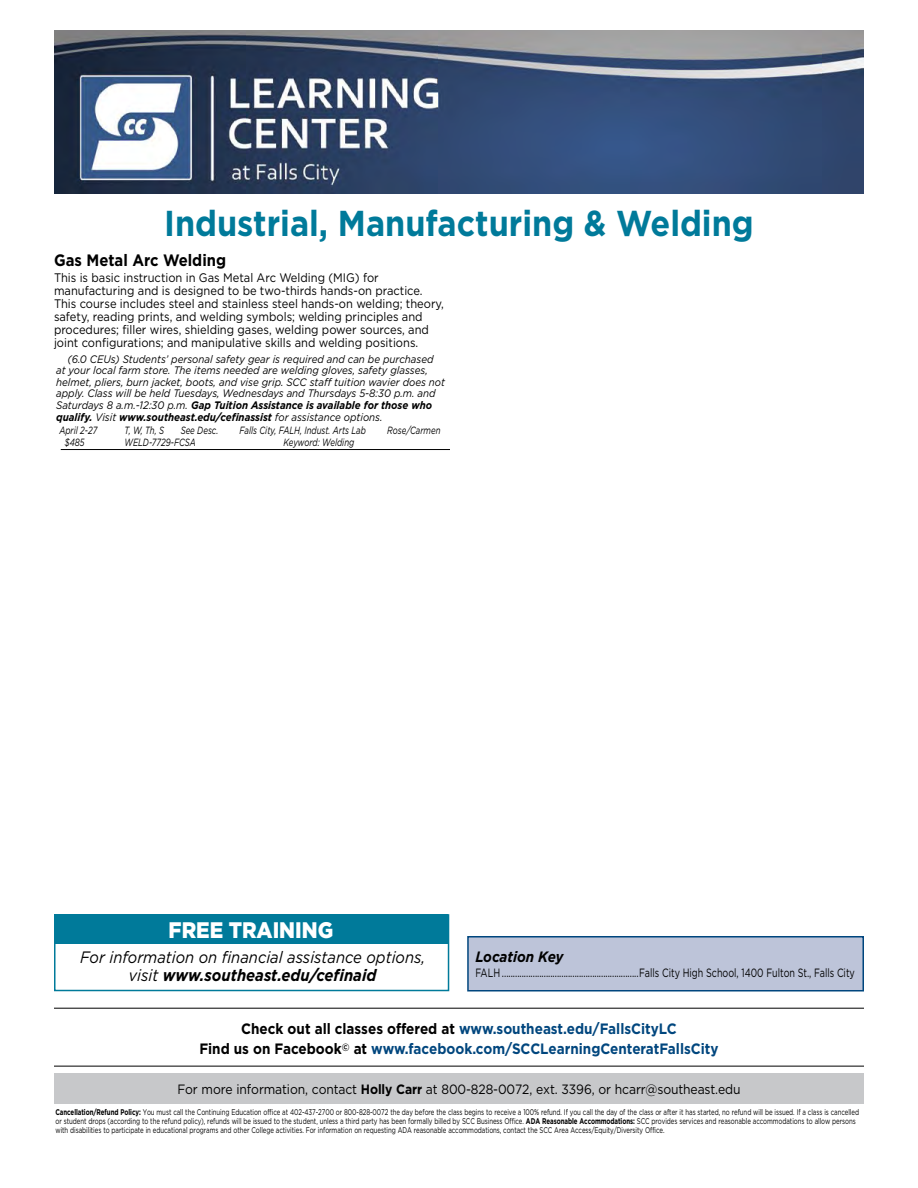
<style>
.page{position:relative;width:918px;height:1188px;background:#fff}
.page>*{position:absolute;margin:0;border:0;box-sizing:border-box;transform-origin:0 0}
.t1{font:700 36px "Gotham";color:#007a9a;scale:.9 1}
.t2{font:900 22.5px "Gotham";color:#fff;scale:.9 1}
.t3{font:italic 16.5px/18px "Gotham";color:#000;text-align:center;scale:.9 1}
.t4{font:700 16.5px "Gotham";color:#000;scale:.9 1}
.t5{font:700 15px/20.1px "Gotham";color:#00467e;text-align:center;scale:.9 1}
.t6{font:italic 700 15px "Gotham";color:#000;scale:.9 1}
.t7{font:13.5px "Gotham";letter-spacing:-.01em;color:#000;scale:.9 1}
.t8{font:12.3px/13.2px "Gotham";color:#000;scale:.9 1}
.t9{font:12px "Gotham";color:#000;scale:.75 1}
.t10{font:italic 10.8px/11.7px "Gotham";color:#000;scale:.9 1}
.t11{font:italic 10.5px "Gotham";color:#000;scale:.75 1}
.t12{font:8.25px/9px "Gotham";letter-spacing:-.01em;color:#000;scale:.74 1}
.s1{font-weight:700}
.s2{color:#000}
</style>
<div class="page">
<img style="left:54px;top:30px;width:810px;height:163px">
<hr style="left:61px;top:449px;width:389px;height:1px;background:#000">
<div style="left:468px;top:937px;width:395px;height:54px;background:#bdc4d9"></div>
<div style="left:467px;top:936px;width:397px;height:56px;border:2px solid #00467e"></div>
<hr style="left:54px;top:1008px;width:810px;height:1px;background:#000">
<hr style="left:54px;top:1066px;width:810px;height:1px;background:#000">
<div style="left:54px;top:1074px;width:810px;height:30px;background:#c7c8ca"></div>
<svg style="left:54px;top:914px;width:396px;height:78px"></svg>
<h1 class="t1" style="left:164px;top:200px;width:657px">Industrial, Manufacturing &amp; Welding</h1>
<h3 class="t4" style="left:54px;top:249px;width:193px">Gas Metal Arc Welding</h3>
<p class="t8" style="left:54px;top:270px;width:435px">This is basic instruction in Gas Metal Arc Welding (MIG) for manufacturing and is designed to be two-thirds hands-on practice.<br>This course includes steel and stainless steel hands-on welding; theory, safety, reading prints, and welding symbols; welding principles and procedures; filler wires, shielding gases, welding power sources, and joint configurations; and manipulative skills and welding positions.</p>
<p class="t10" style="left:56px;top:353px;width:434px;text-indent:11px">(6.0 CEUs) Students’ personal safety gear is required and can be purchased at your local farm store. The items needed are welding gloves, safety glasses, helmet, pliers, burn jacket, boots, and vise grip. SCC staff tuition wavier does not apply. Class will be held Tuesdays, Wednesdays and Thursdays 5-8:30 p.m. and Saturdays 8 a.m.-12:30 p.m. <span class="s1">Gap Tuition Assistance is available for those who qualify.</span> Visit <span class="s1">www.southeast.edu/cefinassist</span> for assistance options.</p>
<p class="t11" style="left:59px;top:424px;width:52px">April 2-27</p>
<p class="t11" style="left:125px;top:424px;width:54px">T, W, Th, S</p>
<p class="t11" style="left:181px;top:424px;width:52px">See Desc.</p>
<p class="t11" style="left:240px;top:424px;width:170px">Falls City, FALH, Indust. Arts Lab</p>
<p class="t11" style="left:387px;top:424px;width:73px">Rose/Carmen</p>
<p class="t11" style="left:65px;top:435px;width:28px">$485</p>
<p class="t11" style="left:125px;top:435px;width:97px">WELD-7729-FCSA</p>
<p class="t11" style="left:283px;top:435px;width:96px">Keyword: Welding</p>
<h2 class="t2" style="left:169px;top:914px;width:185px">FREE TRAINING</h2>
<h3 class="t3" style="left:80px;top:948px;width:385px">For information on financial assistance options, visit <span class="s1">www.southeast.edu/cefinaid</span></h3>
<h3 class="t6" style="left:475px;top:947px;width:99px">Location Key</h3>
<h3 class="t9" style="left:475px;top:965px;width:508px">FALH ..............................................................Falls City High School, 1400 Fulton St., Falls City</h3>
<h3 class="t5" style="left:199px;top:1018px;width:579px"><span class="s2">Check out all classes offered at</span> www.southeast.edu/FallsCityLC<br><span class="s2">Find us on Facebook</span><sup>©</sup> <span class="s2">at</span> www.facebook.com/SCCLearningCenteratFallsCity</h3>
<h3 class="t7" style="left:177px;top:1081px;width:627px">For more information, contact <span class="s1">Holly Carr</span> at 800-828-0072, ext. 3396, or hcarr@southeast.edu</h3>
<p class="t12" style="left:56px;top:1108px;width:1087px"><span class="s1">Cancellation/Refund Policy:</span> You must call the Continuing Education office at 402-437-2700 or 800-828-0072 the day before the class begins to receive a 100% refund. If you call the day of the class or after it has started, no refund will be issued. If a class is cancelled or student drops (according to the refund policy), refunds will be issued to the student, unless a third party has been formally billed by SCC Business Office. <span class="s1">ADA Reasonable Accommodations:</span> SCC provides services and reasonable accommodations to allow persons with disabilities to participate in educational programs and other College activities. For information on requesting ADA reasonable accommodations, contact the SCC Area Access/Equity/Diversity Office.</p>
</div>
